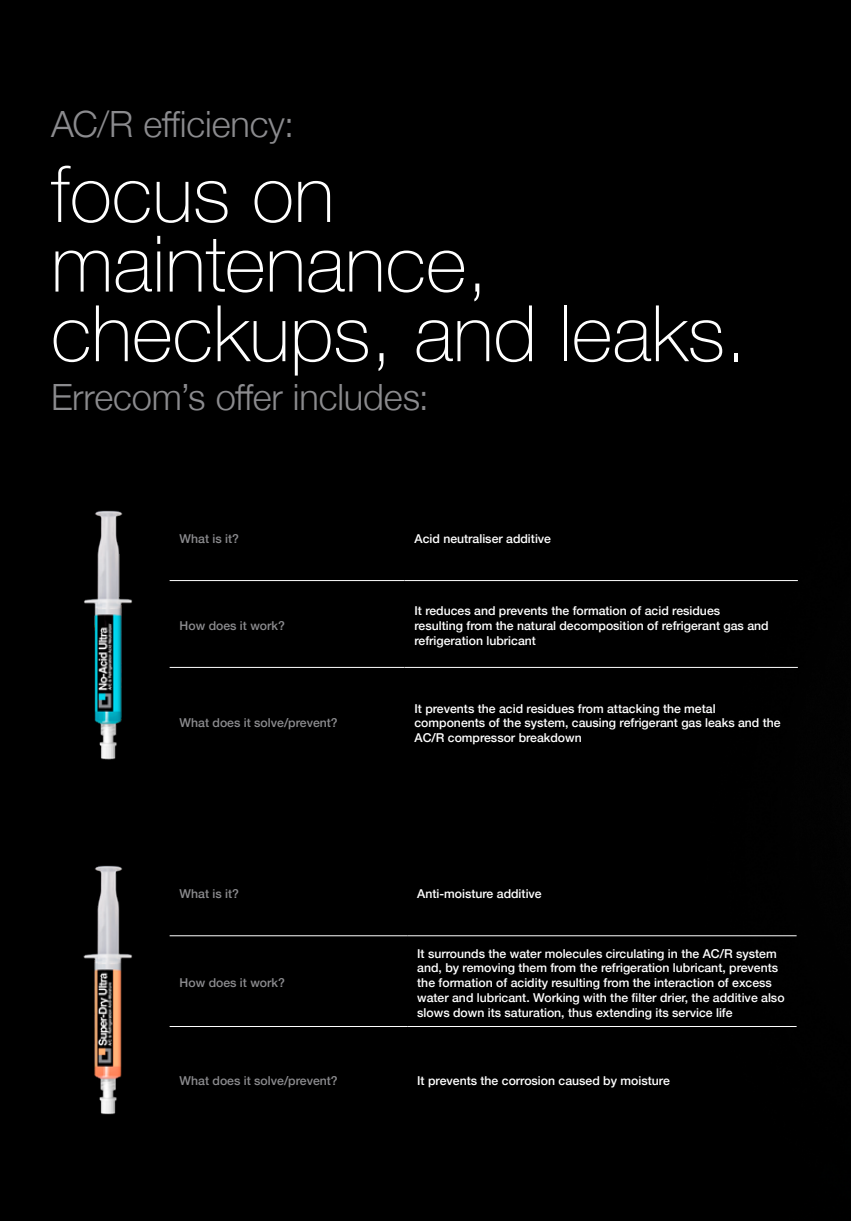
<style>
.page{position:relative;width:851px;height:1221px;background:#fff}
.page>*{position:absolute;margin:0;border:0;box-sizing:border-box;transform-origin:0 0}
.t1{font:100 78px/69.6px "Helvetica Neue";color:#fff}
.t2{font:300 36.15px "Helvetica Neue";letter-spacing:-.005em;color:#8b8b8e}
.t3{font:500 12.3px/14.7px "Helvetica Neue";color:#fff}
.t4{font:500 12.3px "Helvetica Neue";color:#8b8b8e}
</style>
<div class="page">
<div style="left:0;top:0;width:850px;height:1220px;background:#000"></div>
<hr style="left:170px;top:580px;width:234px;height:1px;background:#fff">
<hr style="left:404px;top:580px;width:393px;height:1px;background:#fff">
<hr style="left:170px;top:667px;width:234px;height:1px;background:#fff">
<hr style="left:404px;top:667px;width:393px;height:1px;background:#fff">
<img style="left:75px;top:503px;width:65px;height:262px">
<hr style="left:407px;top:935px;width:389px;height:1px;background:#fff">
<hr style="left:407px;top:1026px;width:389px;height:1px;background:#fff">
<hr style="left:170px;top:935px;width:237px;height:1px;background:#fff">
<hr style="left:170px;top:1026px;width:237px;height:1px;background:#fff">
<img style="left:75px;top:858px;width:65px;height:262px">
<h2 class="t2" style="left:51px;top:95px;width:245px">AC/R efficiency:</h2>
<h1 class="t1" style="left:51px;top:156px;width:697px">focus on maintenance, checkups, and leaks.</h1>
<h2 class="t2" style="left:51px;top:368px;width:379px">Errecom’s offer includes:</h2>
<p class="t4" style="left:180px;top:529px;width:61px">What is it?</p>
<p class="t3" style="left:414px;top:530px;width:138px">Acid neutraliser additive</p>
<p class="t4" style="left:180px;top:615px;width:107px">How does it work?</p>
<p class="t4" style="left:180px;top:713px;width:160px">What does it solve/prevent?</p>
<p class="t3" style="left:414px;top:602px;width:355px">It reduces and prevents the formation of acid residues resulting from the natural decomposition of refrigerant gas and refrigeration lubricant</p>
<p class="t3" style="left:414px;top:700px;width:368px">It prevents the acid residues from attacking the metal components of the system, causing refrigerant gas leaks and the<br>AC/R compressor breakdown</p>
<p class="t4" style="left:180px;top:884px;width:61px">What is it?</p>
<p class="t3" style="left:417px;top:885px;width:126px">Anti-moisture additive</p>
<p class="t4" style="left:180px;top:972px;width:107px">How does it work?</p>
<p class="t3" style="left:417px;top:944px;width:369px">It surrounds the water molecules circulating in the AC/R system and, by removing them from the refrigeration lubricant, prevents the formation of acidity resulting from the interaction of excess water and lubricant. Working with the filter drier, the additive also slows down its saturation, thus extending its service life</p>
<p class="t4" style="left:180px;top:1070px;width:160px">What does it solve/prevent?</p>
<p class="t3" style="left:417px;top:1071px;width:254px">It prevents the corrosion caused by moisture</p>
</div>
